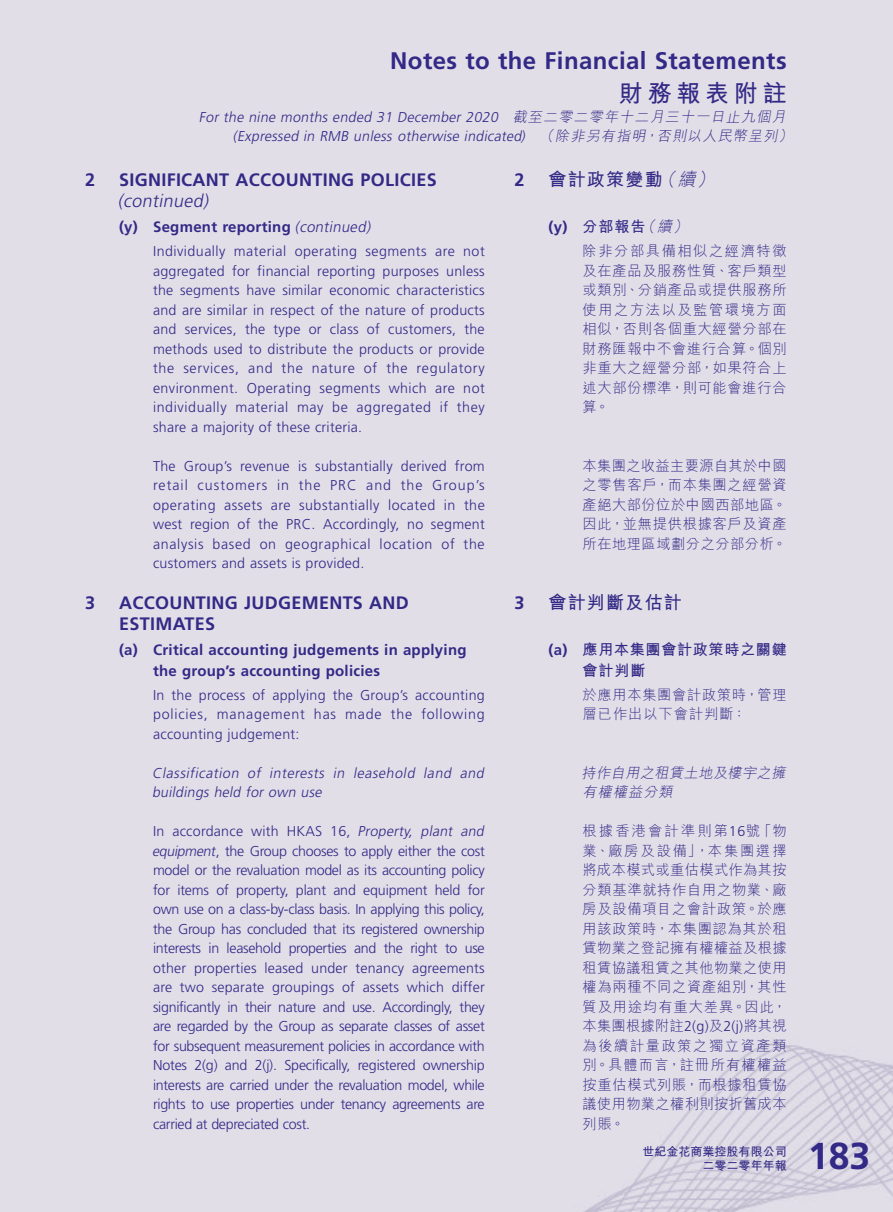
<style>
.page{position:relative;width:893px;height:1212px;background:#e1dee8}
.page>*{position:absolute;margin:0;border:0;box-sizing:border-box;transform-origin:0 0}
.t1{font:700 37.5px "Frutiger LT Std";color:#332986}
.t2{font:700 24px "Frutiger LT Std";letter-spacing:.02em;color:#332986}
.t3{font:24px "M Hei HK Bold E Ten B5 H";letter-spacing:.2em;color:#332986}
.t4{font:700 18px/21px "Frutiger LT Std";letter-spacing:.02em;color:#332986}
.t5{font:18px "M Hei HK Bold E Ten B5 H";letter-spacing:.07em;color:#332986}
.t6{font:italic 300 18px "Frutiger LT Std";color:#332986}
.t7{font:700 15px/21px "Frutiger LT Std";letter-spacing:.02em;color:#332986}
.t8{font:15px/21px "M Hei HK Bold E Ten B5 H";letter-spacing:.05em;color:#332986}
.t9{font:300 14.25px/19.5px "Frutiger LT Std";letter-spacing:.02em;color:#332986;text-align:justify}
.t10{font:14.25px/19.5px "M Hei HK Light E Ten B5 H";letter-spacing:.05em;color:#332986;text-align:justify}
.t11{font:italic 300 14.25px/19.5px "Frutiger LT Std";color:#332986}
.t12{font:italic 14.25px/19.5px "M Hei HK Light E Ten B5 H";color:#332986}
.t13{font:12px/13.5px "M Hei HK Bold E Ten B5 H";color:#332986;text-align:right}
.s1{font-family:"M Hei HK Light E Ten B5 H";font-weight:400}
.s2{font-weight:300;font-style:italic}
.s3{font-style:italic}
.s4{font-family:"M Hei HK Light E Ten B5 H";font-style:italic}
.s5{font-family:"Frutiger LT Std";font-weight:700}
.s6{font-family:"Frutiger LT Std";font-weight:300}
</style>
<div class="page">
<h2 class="t2" style="left:390px;top:51px;width:398px">Notes to the Financial Statements</h2>
<h2 class="t3" style="left:619px;top:84px;width:169px">財務報表附註</h2>
<p class="t11" style="left:233px;top:108px;width:563px;text-indent:-34px">For the nine months ended 31 December 2020 <span class="s1">截至二零二零年十二月三十一日止九個月</span>(Expressed in RMB unless otherwise indicated) <span class="s1">（除非另有指明，否則以人民幣呈列）</span></p>
<p class="t4" style="left:85px;top:171px;width:12px">2</p>
<p class="t4" style="left:119px;top:171px;width:319px">SIGNIFICANT ACCOUNTING POLICIES</p>
<p class="t6" style="left:118px;top:194px;width:95px">(continued)</p>
<p class="t7" style="left:119px;top:218px;width:255px">(y) Segment reporting <span class="s2">(continued)</span></p>
<p class="t9" style="left:153px;top:243px;width:333px">Individually material operating segments are not aggregated for financial reporting purposes unless the segments have similar economic characteristics and are similar in respect of the nature of products and services, the type or class of customers, the methods used to distribute the products or provide the services, and the nature of the regulatory environment. Operating segments which are not individually material may be aggregated if they share a majority of these criteria.</p>
<p class="t9" style="left:153px;top:457px;width:333px">The Group’s revenue is substantially derived from retail customers in the PRC and the Group’s operating assets are substantially located in the west region of the PRC. Accordingly, no segment analysis based on geographical location of the customers and assets is provided.</p>
<p class="t4" style="left:85px;top:593px;width:12px">3</p>
<p class="t4" style="left:119px;top:593px;width:291px">ACCOUNTING JUDGEMENTS AND<br>ESTIMATES</p>
<p class="t7" style="left:153px;top:640px;width:315px;text-indent:-34px">(a) Critical accounting judgements in applying the group’s accounting policies</p>
<p class="t9" style="left:153px;top:686px;width:333px">In the process of applying the Group’s accounting policies, management has made the following accounting judgement:</p>
<p class="t11" style="left:152px;top:764px;width:336px">Classification of interests in leasehold land and buildings held for own use</p>
<p class="t9" style="left:152px;top:823px;width:336px">In accordance with HKAS 16, <span class="s3">Property, plant and equipment</span>, the Group chooses to apply either the cost model or the revaluation model as its accounting policy for items of property, plant and equipment held for own use on a class-by-class basis. In applying this policy, the Group has concluded that its registered ownership interests in leasehold properties and the right to use other properties leased under tenancy agreements are two separate groupings of assets which differ significantly in their nature and use. Accordingly, they are regarded by the Group as separate classes of asset for subsequent measurement policies in accordance with Notes 2(g) and 2(j). Specifically, registered ownership interests are carried under the revaluation model, while rights to use properties under tenancy agreements are carried at depreciated cost.</p>
<p class="t4" style="left:514px;top:171px;width:12px">2</p>
<p class="t5" style="left:549px;top:173px;width:171px">會計政策變動<span class="s4">（續）</span></p>
<p class="t8" style="left:549px;top:218px;width:144px"><span class="s5">(y)</span> 分部報告<span class="s4">（續）</span></p>
<p class="t10" style="left:583px;top:243px;width:206px">除非分部具備相似之經濟特徵及在產品及服務性質、客戶類型或類別、分銷產品或提供服務所使用之方法以及監管環境方面相似，否則各個重大經營分部在財務匯報中不會進行合算。個別非重大之經營分部，如果符合上述大部份標準，則可能會進行合算。</p>
<p class="t10" style="left:583px;top:457px;width:206px">本集團之收益主要源自其於中國之零售客戶，而本集團之經營資產絕大部份位於中國西部地區。因此，並無提供根據客戶及資產所在地理區域劃分之分部分析。</p>
<p class="t4" style="left:514px;top:593px;width:12px">3</p>
<p class="t5" style="left:549px;top:595px;width:135px">會計判斷及估計</p>
<p class="t8" style="left:583px;top:641px;width:206px;text-indent:-34px"><span class="s5">(a)</span> 應用本集團會計政策時之關鍵會計判斷</p>
<p class="t10" style="left:583px;top:686px;width:206px">於應用本集團會計政策時，管理層已作出以下會計判斷：</p>
<p class="t12" style="left:582px;top:764px;width:208px">持作自用之租賃土地及樓宇之擁有權權益分類</p>
<p class="t10" style="left:583px;top:823px;width:206px">根據香港會計準則第<span class="s6">16</span>號「物業、廠房及設備」，本集團選擇將成本模式或重估模式作為其按分類基準就持作自用之物業、廠房及設備項目之會計政策。於應用該政策時，本集團認為其於租賃物業之登記擁有權權益及根據租賃協議租賃之其他物業之使用權為兩種不同之資產組別，其性質及用途均有重大差異。因此，本集團根據附註<span class="s6">2(g)</span>及<span class="s6">2(j)</span>將其視為後續計量政策之獨立資產類別。具體而言，註冊所有權權益按重估模式列賬，而根據租賃協議使用物業之權利則按折舊成本列賬。</p>
<p class="t13" style="left:642px;top:1146px;width:146px">世紀金花商業控股有限公司二零二零年年報</p>
<h1 class="t1" style="left:808px;top:1141px;width:64px">183</h1>
</div>
